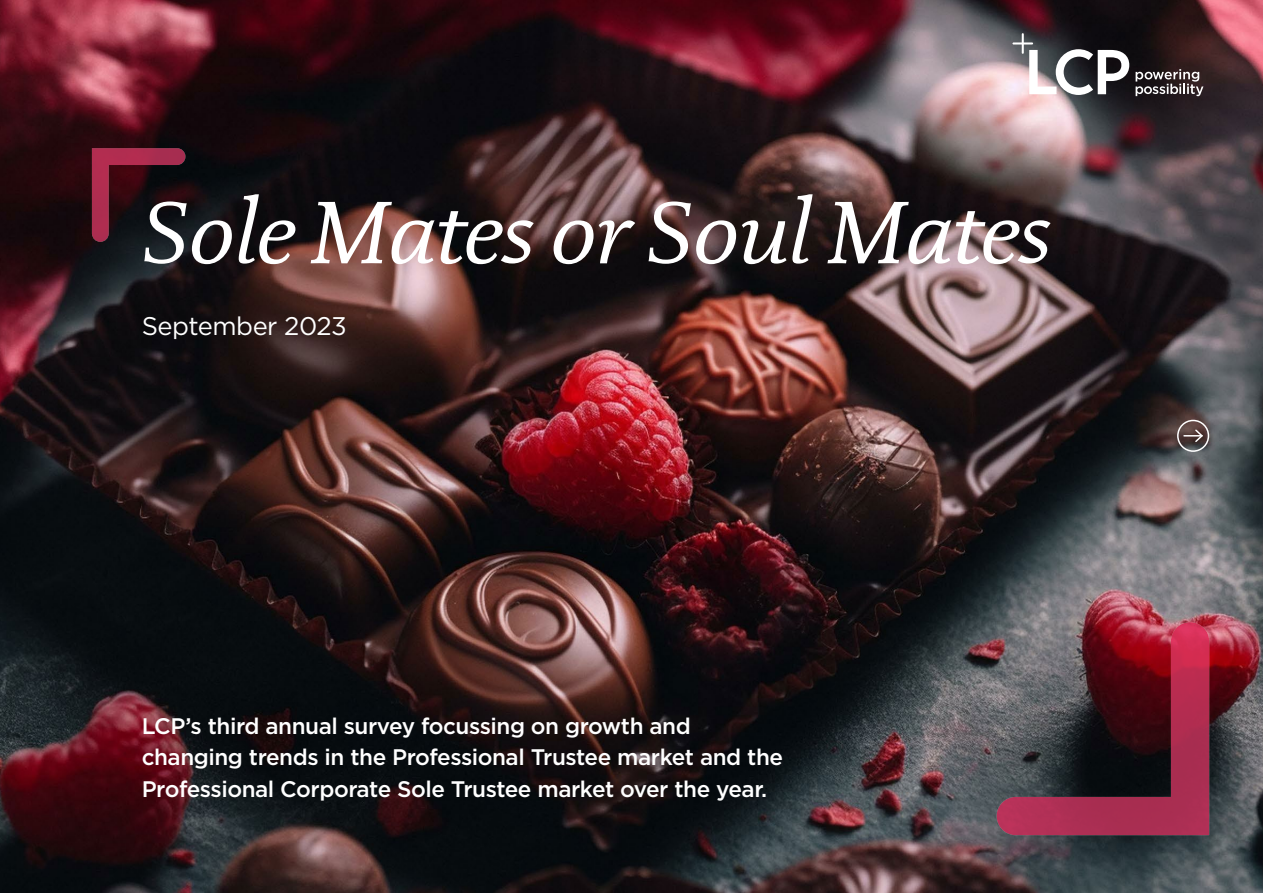
<style>
.page{position:relative;width:1263px;height:893px;background:#fff}
.page>*{position:absolute;margin:0;border:0;box-sizing:border-box;transform-origin:0 0}
.t1{font:italic 90px "DTL Documenta TOT";letter-spacing:-.02em;color:#fff}
.t2{font:25.5px "Gotham";letter-spacing:-.02em;color:#fff}
.t3{font:500 22.5px/31.5px "Gotham";letter-spacing:-.02em;color:#fff}
</style>
<div class="page">
<img style="left:0;top:0;width:1263px;height:893px">
<svg style="left:1135px;top:69px;width:68px;height:27px;background:#61595b"></svg>
<svg style="left:1012px;top:33px;width:117px;height:62px"></svg>
<svg style="left:996px;top:622px;width:213px;height:213px;background:#6d3242"></svg>
<svg style="left:92px;top:148px;width:93px;height:94px;background:#4a1726"></svg>
<svg style="left:1184px;top:428px;width:20px;height:15px"></svg>
<div style="left:1177px;top:420px;width:32px;height:32px;border:2px solid #fff;border-radius:50%"></div>
<h1 class="t1" style="left:142px;top:179px;width:911px">Sole Mates or Soul Mates</h1>
<p class="t2" style="left:142px;top:309px;width:207px">September 2023</p>
<p class="t3" style="left:142px;top:710px;width:643px">LCP’s third annual survey focussing on growth and changing trends in the Professional Trustee market and the<br>Professional Corporate Sole Trustee market over the year.</p>
</div>
